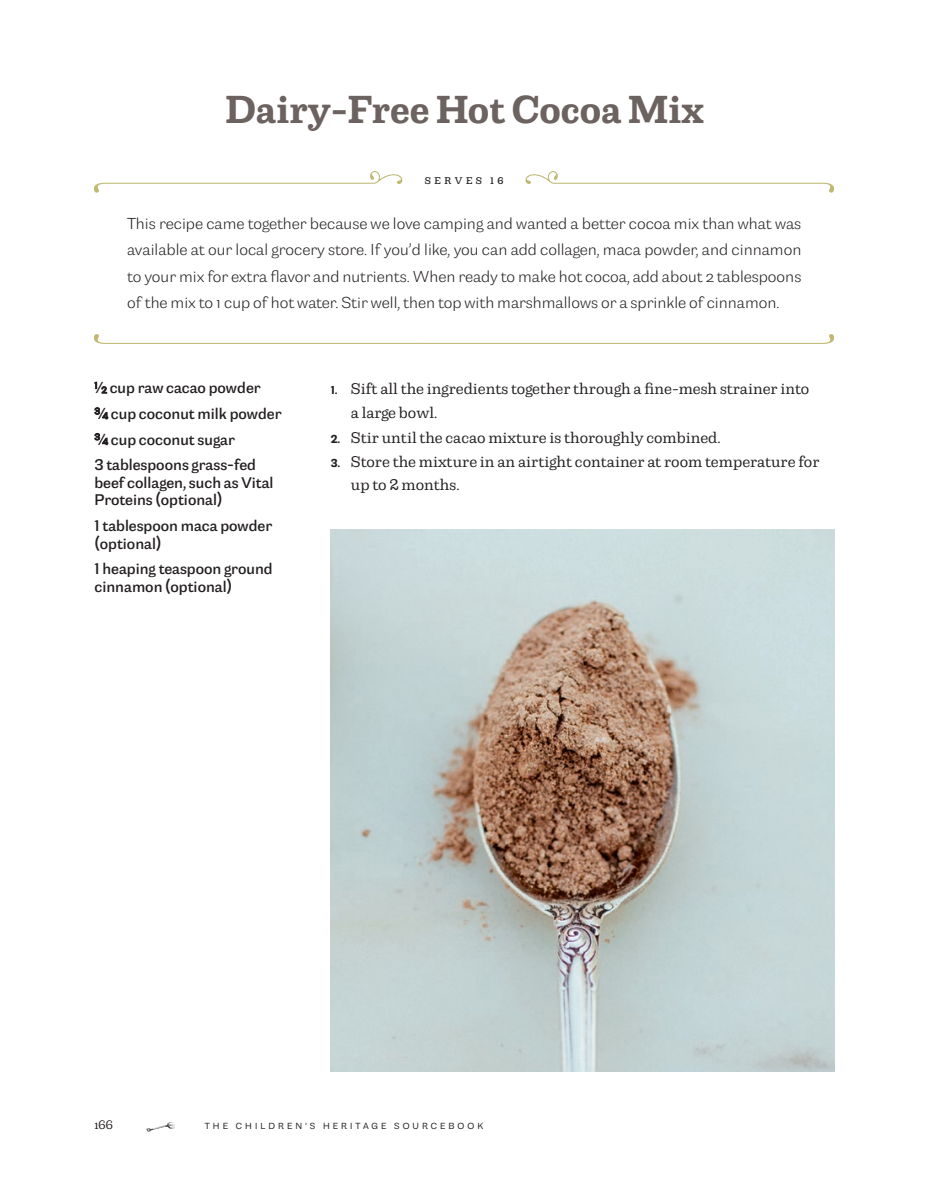
<style>
.page{position:relative;width:945px;height:1182px;background:#fff}
.page>*{position:absolute;margin:0;border:0;box-sizing:border-box;transform-origin:0 0}
.t1{font:700 38.5px "Capital Serif";color:#6c625f}
.t2{font:300 15.75px/26.2px "Capital Gothic";color:#231f20;text-align:justify}
.t3{font:500 15.4px/25.7px "Capital Gothic";color:#231f20}
.t4{font:15.4px/24.5px "Capital Serif";color:#231f20}
.t5{font:12.25px "Capital Serif";color:#231f20}
.t6{font:500 9.62px "Capital Serif";letter-spacing:.36em;color:#231f20}
.t7{font:8.75px "Capital Gothic";letter-spacing:.35em;color:#231f20}
.s1{font-weight:400;font-size:15.75px}
.s2{font-size:9.1px}
.s3{font-family:"Capital Gothic";font-weight:700;font-size:11.38px}
</style>
<div class="page">
<svg style="left:147px;top:1122px;width:28px;height:9px"></svg>
<svg style="left:93px;top:334px;width:741px;height:10px"></svg>
<svg style="left:93px;top:171px;width:310px;height:22px"></svg>
<svg style="left:525px;top:171px;width:310px;height:22px"></svg>
<img style="left:331px;top:530px;width:503px;height:541px">
<h1 class="t1" style="left:225px;top:83px;width:480px">Dairy-Free Hot Cocoa Mix</h1>
<p class="t6" style="left:425px;top:174px;width:80px">SERVES 16</p>
<p class="t2" style="left:127px;top:210px;width:676px">This recipe came together because we love camping and wanted a better cocoa mix than what was available at our local grocery store. If you’d like, you can add collagen, maca powder, and cinnamon to your mix for extra flavor and nutrients. When ready to make hot cocoa, add about 2 tablespoons of the mix to 1 cup of hot water. Stir well, then top with marshmallows or a sprinkle of cinnamon.</p>
<p class="t3" style="left:94px;top:375px;width:189px"><sup>1</sup><span class="s1">⁄</span><span class="s2">2</span> cup raw cacao powder<br><sup>3</sup><span class="s1">⁄</span><span class="s2">4</span> cup coconut milk powder<br><sup>3</sup><span class="s1">⁄</span><span class="s2">4</span> cup coconut sugar<br>3 tablespoons grass-fed</p>
<p class="t3" style="left:94px;top:473px;width:181px;line-height:17.5px">beef collagen, such as Vital<br>Proteins (optional)</p>
<p class="t3" style="left:94px;top:517px;width:179px;line-height:17.5px">1 tablespoon maca powder (optional)</p>
<p class="t3" style="left:94px;top:560px;width:180px;line-height:17.5px">1 heaping teaspoon ground cinnamon (optional)</p>
<p class="t4" style="left:351px;top:376px;width:460px;text-indent:-20px"><span class="s3">1.</span> Sift all the ingredients together through a fine-mesh strainer into a large bowl.</p>
<p class="t4" style="left:331px;top:425px;width:391px"><span class="s3">2.</span> Stir until the cacao mixture is thoroughly combined.</p>
<p class="t4" style="left:351px;top:450px;width:470px;line-height:22.8px;text-indent:-20px"><span class="s3">3.</span> Store the mixture in an airtight container at room temperature for up to 2 months.</p>
<p class="t5" style="left:94px;top:1116px;width:20px">166</p>
<p class="t7" style="left:205px;top:1120px;width:280px">THE CHILDREN'S HERITAGE SOURCEBOOK</p>
</div>
